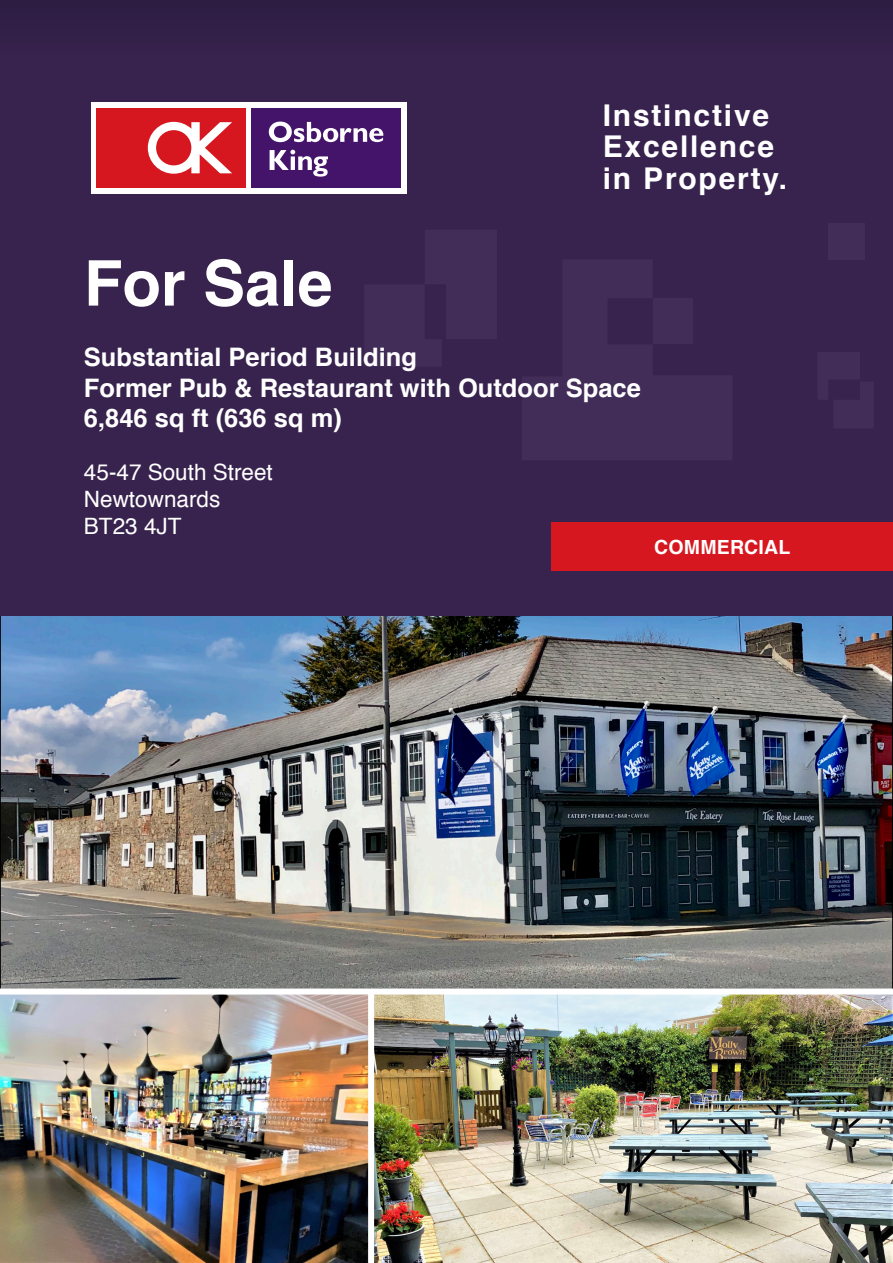
<style>
.page{position:relative;width:893px;height:1263px;background:#fff}
.page>*{position:absolute;margin:0;border:0;box-sizing:border-box;transform-origin:0 0}
.t1{font:700 63px "Helvetica";color:#fff}
.t2{font:700 30px/31.5px "Helvetica";letter-spacing:.06em;color:#fff}
.t3{font:700 25.5px "Helvetica";color:#fff}
.Address_Front{font:22.5px "Helvetica";color:#fff}
.Property_Type{font:700 19.5px "Helvetica";letter-spacing:.01em;color:#fff}
</style>
<div class="page">
<div style="left:0;top:0;width:893px;height:660px;background:#38234e"></div>
<div style="left:91px;top:102px;width:316px;height:91px;background:#fff"></div>
<div style="left:251px;top:108px;width:150px;height:79px;background:#44146b"></div>
<svg style="left:270px;top:150px;width:58px;height:27px"></svg>
<svg style="left:269px;top:122px;width:114px;height:20px"></svg>
<div style="left:97px;top:108px;width:149px;height:79px;background:#d7171f"></div>
<svg style="left:148px;top:122px;width:84px;height:52px"></svg>
<div style="left:654px;top:298px;width:39px;height:45px;background:#422d58"></div>
<div style="left:828px;top:223px;width:37px;height:36px;background:#422d58"></div>
<img style="left:0;top:617px;width:893px;height:371px">
<img style="left:0;top:994px;width:893px;height:269px">
<div style="left:368px;top:991px;width:6px;height:272px;background:#fff"></div>
<div style="left:551px;top:522px;width:342px;height:48px;background:#d7171f"></div>
<h1 class="t1" style="left:84px;top:233px;width:250px">For Sale</h1>
<p class="t2" style="left:603px;top:100px;width:186px">Instinctive<br>Excellence in Property.</p>
<h2 class="t3" style="left:84px;top:336px;width:334px">Substantial Period Building</h2>
<h2 class="t3" style="left:84px;top:367px;width:558px">Former Pub &amp; Restaurant with Outdoor Space</h2>
<h2 class="t3" style="left:84px;top:398px;width:259px">6,846 sq ft (636 sq m)</h2>
<p class="Address_Front" style="left:84px;top:454px;width:190px">45-47 South Street</p>
<p class="Address_Front" style="left:84px;top:481px;width:138px">Newtownards</p>
<p class="Address_Front" style="left:84px;top:508px;width:99px">BT23 4JT</p>
<p class="Property_Type" style="left:654px;top:531px;width:138px">COMMERCIAL</p>
</div>
